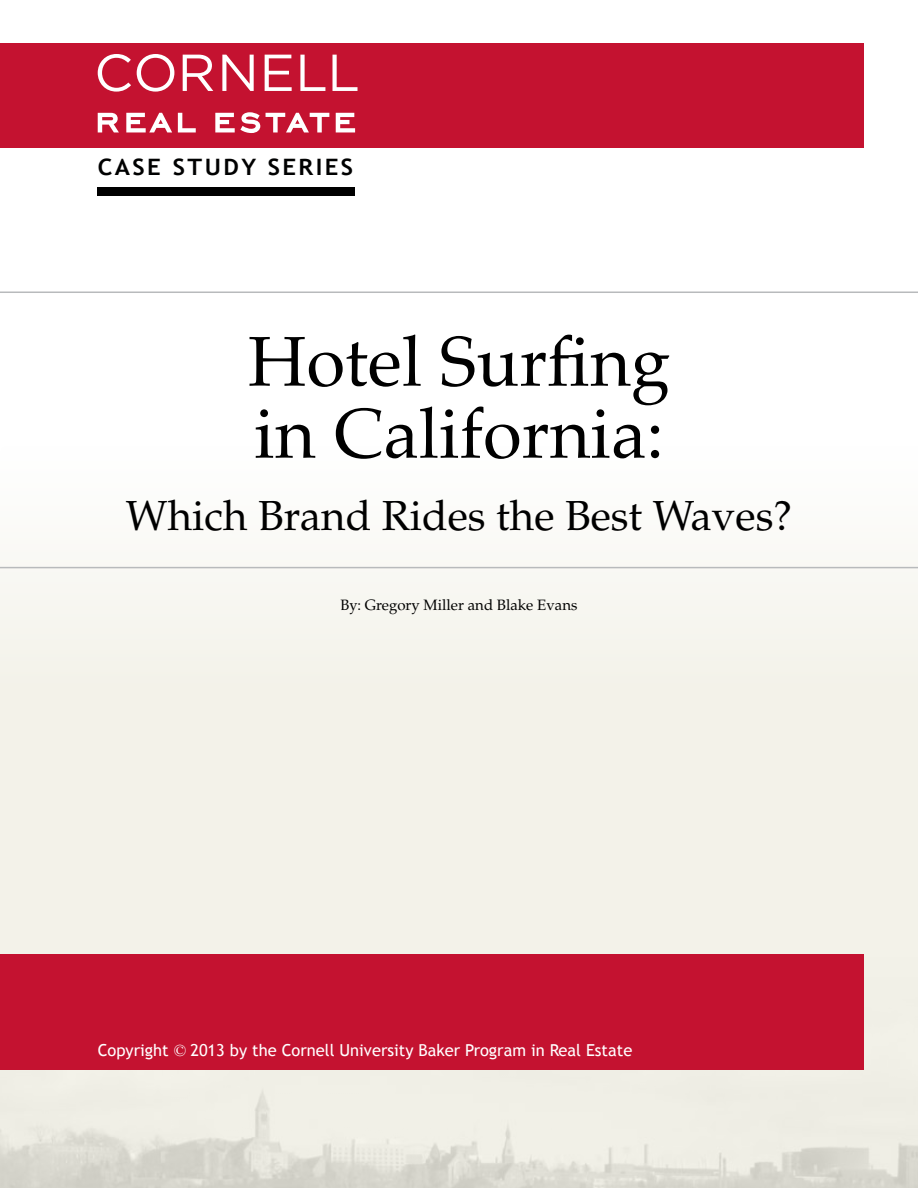
<style>
.page{position:relative;width:918px;height:1188px;background:#fff}
.page>*{position:absolute;margin:0;border:0;box-sizing:border-box;transform-origin:0 0}
.t1{font:70.5px/72px "Palatino";color:#000}
.t2{font:42px "Palatino LT Std";color:#000}
.t3{font:700 22.65px "Trebuchet MS";letter-spacing:.1em;color:#000101;scale:1.06 1}
.t4{font:16.5px "Trebuchet MS";color:#fff}
.t5{font:15px "Palatino LT Std";color:#000}
.s1{font-family:"Times New Roman"}
</style>
<div class="page">
<svg style="left:0;top:560px;width:918px;height:223px;fill:#f4f3ea"></svg>
<div style="left:0;top:43px;width:864px;height:105px;background:#c41230"></div>
<svg style="left:98px;top:113px;width:21px;height:19px"></svg>
<svg style="left:126px;top:113px;width:46px;height:19px"></svg>
<svg style="left:178px;top:113px;width:18px;height:19px"></svg>
<svg style="left:215px;top:112px;width:45px;height:21px"></svg>
<svg style="left:266px;top:113px;width:63px;height:19px"></svg>
<svg style="left:336px;top:113px;width:19px;height:19px"></svg>
<svg style="left:98px;top:54px;width:33px;height:38px"></svg>
<svg style="left:137px;top:54px;width:37px;height:38px"></svg>
<svg style="left:183px;top:55px;width:30px;height:36px"></svg>
<svg style="left:222px;top:55px;width:32px;height:36px"></svg>
<svg style="left:265px;top:55px;width:27px;height:36px"></svg>
<svg style="left:300px;top:55px;width:25px;height:36px"></svg>
<svg style="left:333px;top:55px;width:25px;height:36px"></svg>
<div style="left:0;top:954px;width:864px;height:116px;background:#c41230"></div>
<hr style="left:0;top:292px;width:918px;height:1px;background:#b8babc">
<hr style="left:0;top:567px;width:918px;height:1px;background:#b8babc">
<div style="left:98px;top:188px;width:257px;height:8px;background:#000"></div>
<h3 class="t3" style="left:98px;top:153px;width:243px">CASE STUDY SERIES</h3>
<h1 class="t1" style="left:248px;top:326px;width:424px">Hotel Surfing in California:</h1>
<h2 class="t2" style="left:126px;top:491px;width:668px">Which Brand Rides the Best Waves?</h2>
<p class="t5" style="left:341px;top:596px;width:238px">By: Gregory Miller and Blake Evans</p>
<p class="t4" style="left:98px;top:1041px;width:536px">Copyright <span class="s1">©</span> 2013 by the Cornell University Baker Program in Real Estate</p>
</div>
